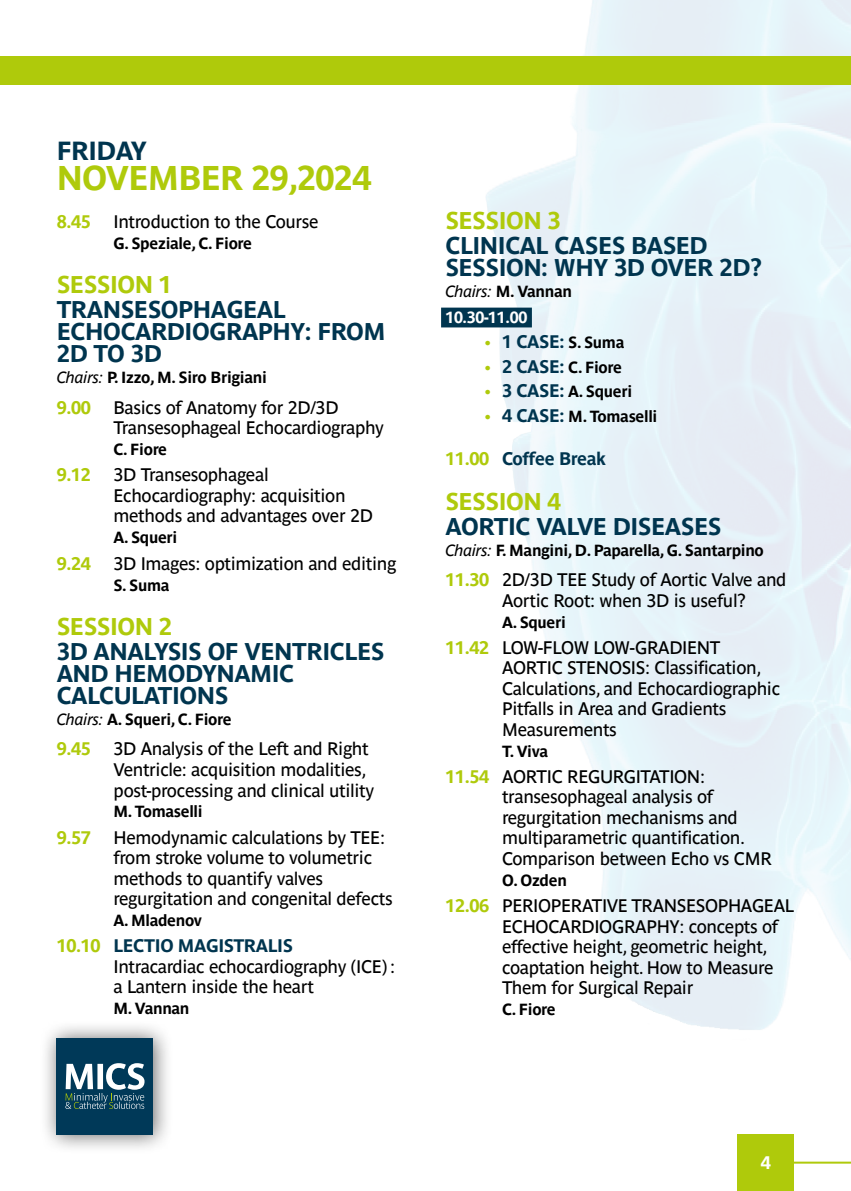
<style>
.page{position:relative;width:851px;height:1191px;background:#fff}
.page>*{position:absolute;margin:0;border:0;box-sizing:border-box;transform-origin:0 0}
.t1{font:700 34px "Parisine Std";letter-spacing:-.02em;color:#afca0b}
.t2{font:700 26px "Parisine Std";letter-spacing:-.02em;color:#00354f}
.t3{font:700 24px/22px "Parisine Std";letter-spacing:-.02em;color:#00354f}
.t4{font:700 24px "Parisine Std";letter-spacing:-.02em;color:#afca0b}
.t5{font:18px/20.6px "Parisine Std";letter-spacing:-.02em;color:#000}
.t6{font:700 18px "Parisine Std";letter-spacing:-.02em;color:#00354f}
.t7{font:700 18px "Parisine Std";letter-spacing:-.02em;color:#afca0b}
.t8{font:700 18px "Parisine Std";color:#fff}
.t9{font:700 16px "Parisine Std";letter-spacing:-.02em;color:#000}
.t10{font:700 16px/26.2px "Parisine Std";letter-spacing:-.02em;color:#fff}
.s1{font-weight:400;font-style:italic}
.s2{font-weight:700;color:#afca0b}
.s3{font-weight:700;color:#00354f}
.s4{font-weight:400;font-style:italic;color:#000}
.s5{color:#000}
.s6{font-size:16px;color:#afca0b}
.s7{font-size:16px;color:#000}
.s8{color:#afca0b}
.s9{font-size:18px;color:#00354f}
</style>
<div class="page">
<img style="left:0;top:0;width:850px;height:1164px">
<div style="left:0;top:57px;width:850px;height:28px;background:#afca0b"></div>
<div style="left:39px;top:1020px;width:134px;height:134px;background:#000;opacity:.6"></div>
<div style="left:57px;top:1038px;width:96px;height:96px;background:#003958"></div>
<svg style="left:65px;top:1063px;width:79px;height:46px"></svg>
<div style="left:737px;top:1134px;width:57px;height:57px;background:#afca0b"></div>
<hr style="left:791px;top:1161px;width:59px;height:2px;background:#afca0b">
<div style="left:441px;top:307px;width:91px;height:20px;background:#00354f"></div>
<h2 class="t2" style="left:57px;top:136px;width:92px">FRIDAY</h2>
<h1 class="t1" style="left:57px;top:158px;width:316px">NOVEMBER 29,2024</h1>
<p class="t7" style="left:57px;top:211px;width:36px">8.45</p>
<p class="t5" style="left:113px;top:211px;width:207px">Introduction to the Course</p>
<p class="t9" style="left:113px;top:234px;width:140px">G. Speziale, C. Fiore</p>
<h3 class="t4" style="left:57px;top:271px;width:117px">SESSION 1</h3>
<h3 class="t3" style="left:57px;top:298px;width:330px">TRANSESOPHAGEAL<br>ECHOCARDIOGRAPHY: FROM<br>2D TO 3D</h3>
<p class="t9" style="left:57px;top:368px;width:212px"><span class="s1">Chairs:</span> P. Izzo, M. Siro Brigiani</p>
<p class="t7" style="left:57px;top:397px;width:36px">9.00</p>
<p class="t5" style="left:113px;top:397px;width:272px">Basics of Anatomy for 2D/3D<br>Transesophageal Echocardiography</p>
<p class="t9" style="left:113px;top:440px;width:55px">C. Fiore</p>
<p class="t7" style="left:57px;top:464px;width:36px">9.12</p>
<p class="t5" style="left:113px;top:464px;width:261px">3D Transesophageal<br>Echocardiography: acquisition methods and advantages over 2D</p>
<p class="t9" style="left:113px;top:528px;width:65px">A. Squeri</p>
<p class="t7" style="left:57px;top:553px;width:36px">9.24</p>
<p class="t5" style="left:113px;top:553px;width:284px">3D Images: optimization and editing</p>
<p class="t9" style="left:113px;top:575px;width:58px">S. Suma</p>
<h3 class="t4" style="left:57px;top:613px;width:117px">SESSION 2</h3>
<h3 class="t3" style="left:57px;top:640px;width:329px">3D ANALYSIS OF VENTRICLES<br>AND HEMODYNAMIC<br>CALCULATIONS</h3>
<p class="t9" style="left:57px;top:710px;width:176px"><span class="s1">Chairs:</span> A. Squeri, C. Fiore</p>
<p class="t7" style="left:57px;top:738px;width:36px">9.45</p>
<p class="t5" style="left:113px;top:738px;width:262px">3D Analysis of the Left and Right<br>Ventricle: acquisition modalities, post-processing and clinical utility</p>
<p class="t9" style="left:113px;top:802px;width:91px">M. Tomaselli</p>
<p class="t7" style="left:57px;top:827px;width:36px">9.57</p>
<p class="t5" style="left:113px;top:827px;width:281px">Hemodynamic calculations by TEE: from stroke volume to volumetric methods to quantify valves regurgitation and congenital defects</p>
<p class="t9" style="left:113px;top:911px;width:90px">A. Mladenov</p>
<p class="t5" style="left:113px;top:935px;width:283px;text-indent:-57px"><span class="s2">10.10</span> <span class="s3">LECTIO MAGISTRALIS<br></span>Intracardiac echocardiography (ICE) : a Lantern inside the heart</p>
<p class="t9" style="left:113px;top:999px;width:78px">M. Vannan</p>
<h3 class="t4" style="left:445px;top:207px;width:117px">SESSION 3</h3>
<h3 class="t3" style="left:445px;top:234px;width:318px">CLINICAL CASES BASED<br>SESSION: WHY 3D OVER 2D?</h3>
<p class="t10" style="left:445px;top:278px;width:128px"><span class="s4">Chairs:</span> <span class="s5">M. Vannan<br></span>10.30-11.00</p>
<p class="t6" style="left:485px;top:331px;width:141px"><span class="s6">•</span> 1 CASE: <span class="s7">S. Suma</span></p>
<p class="t9" style="left:485px;top:357px;width:138px"><span class="s8">•</span> <span class="s9">2 CASE:</span> C. Fiore</p>
<p class="t9" style="left:485px;top:382px;width:149px"><span class="s8">•</span> <span class="s9">3 CASE:</span> A. Squeri</p>
<p class="t9" style="left:485px;top:407px;width:174px"><span class="s8">•</span> <span class="s9">4 CASE:</span> M. Tomaselli</p>
<p class="t6" style="left:445px;top:448px;width:162px"><span class="s8">11.00</span> Coffee Break</p>
<h3 class="t4" style="left:445px;top:487px;width:117px">SESSION 4</h3>
<h3 class="t3" style="left:445px;top:515px;width:277px">AORTIC VALVE DISEASES</h3>
<p class="t9" style="left:445px;top:541px;width:320px"><span class="s1">Chairs:</span> F. Mangini, D. Paparella, G. Santarpino</p>
<p class="t5" style="left:502px;top:569px;width:286px;text-indent:-57px"><span class="s2">11.30</span> 2D/3D TEE Study of Aortic Valve and<br>Aortic Root: when 3D is useful?</p>
<p class="t9" style="left:502px;top:612px;width:65px">A. Squeri</p>
<p class="t5" style="left:502px;top:637px;width:279px;text-indent:-57px"><span class="s2">11.42</span> LOW-FLOW LOW-GRADIENT<br>AORTIC STENOSIS: Classification,<br>Calculations, and Echocardiographic<br>Pitfalls in Area and Gradients<br>Measurements</p>
<p class="t9" style="left:502px;top:742px;width:48px">T. Viva</p>
<p class="t5" style="left:502px;top:766px;width:271px;text-indent:-57px"><span class="s2">11.54</span> AORTIC REGURGITATION: transesophageal analysis of regurgitation mechanisms and multiparametric quantification.<br>Comparison between Echo vs CMR</p>
<p class="t9" style="left:502px;top:871px;width:66px">O. Ozden</p>
<p class="t5" style="left:502px;top:895px;width:293px;text-indent:-57px"><span class="s2">12.06</span> PERIOPERATIVE TRANSESOPHAGEAL ECHOCARDIOGRAPHY: concepts of effective height, geometric height, coaptation height. How to Measure Them for Surgical Repair</p>
<p class="t9" style="left:502px;top:1000px;width:55px">C. Fiore</p>
<p class="t8" style="left:760px;top:1152px;width:12px">4</p>
</div>
